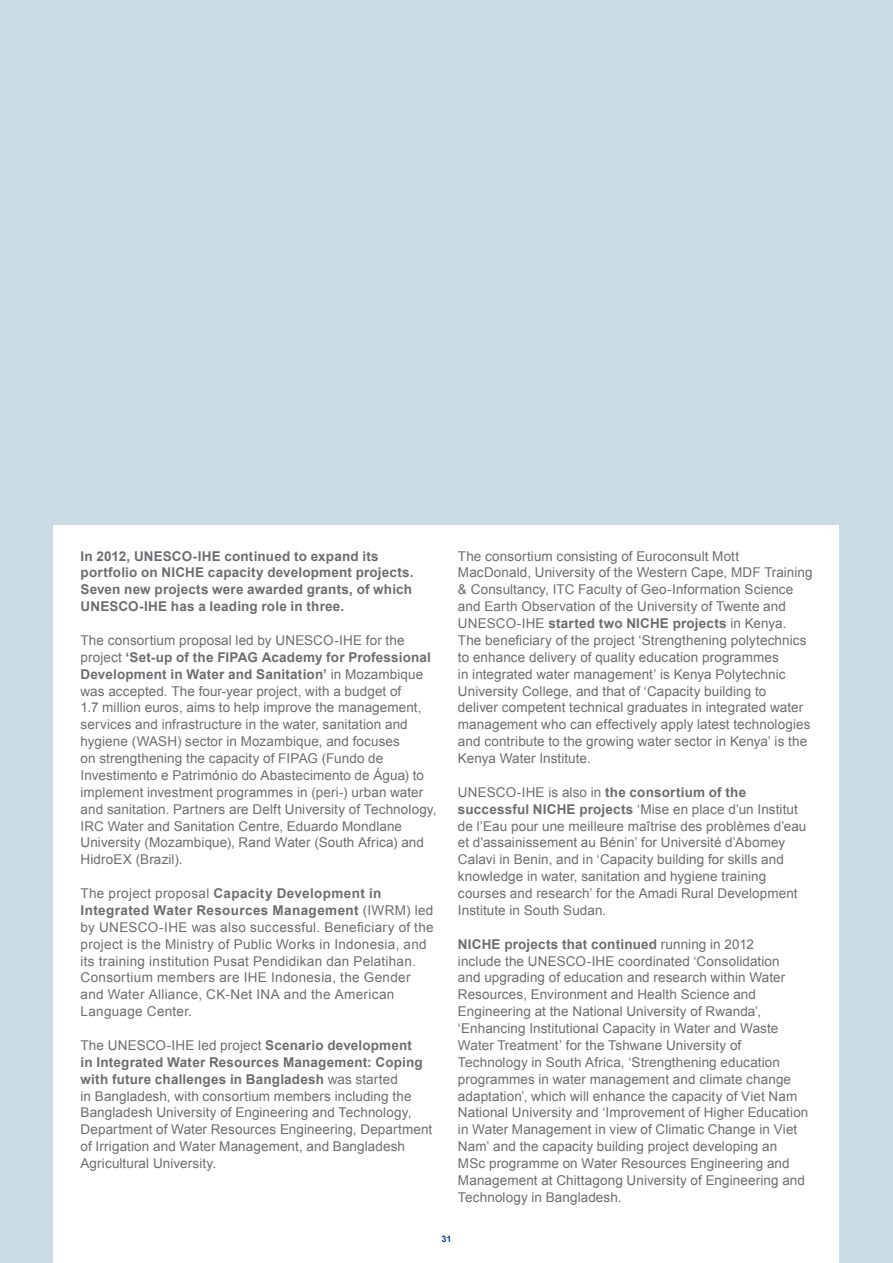
<style>
.page{position:relative;width:893px;height:1263px;background:#ccdce6}
.page>*{position:absolute;margin:0;border:0;box-sizing:border-box;transform-origin:0 0}
.t1{font:13.5px/16.8px "Arial";letter-spacing:.005em;color:#6c6d70}
.t2{font:700 13.5px/16.8px "Arial";letter-spacing:.015em;color:#6c6d70}
.t3{font:700 9px "Arial";color:#094594}
.s1{font-weight:700}
</style>
<div class="page">
<div style="left:54px;top:525px;width:785px;height:738px;background:#fff"></div>
<p class="t2" style="left:81px;top:548px;width:335px">In 2012, UNESCO-IHE continued to expand its portfolio on NICHE capacity development projects.<br>Seven new projects were awarded grants, of which UNESCO-IHE has a leading role in three.</p>
<p class="t1" style="left:81px;top:632px;width:358px">The consortium proposal led by UNESCO-IHE for the project <span class="s1">‘Set-up of the FIPAG Academy for Professional Development in Water and Sanitation’</span> in Mozambique was accepted. The four-year project, with a budget of<br>1.7 million euros, aims to help improve the management, services and infrastructure in the water, sanitation and hygiene (WASH) sector in Mozambique, and focuses<br>on strengthening the capacity of FIPAG (Fundo de Investimento e Património do Abastecimento de Água) to implement investment programmes in (peri-) urban water and sanitation. Partners are Delft University of Technology, IRC Water and Sanitation Centre, Eduardo Mondlane University (Mozambique), Rand Water (South Africa) and HidroEX (Brazil).</p>
<p class="t1" style="left:81px;top:885px;width:355px">The project proposal <span class="s1">Capacity Development in Integrated Water Resources Management</span> (IWRM) led by UNESCO-IHE was also successful. Beneficiary of the project is the Ministry of Public Works in Indonesia, and its training institution Pusat Pendidikan dan Pelatihan.<br>Consortium members are IHE Indonesia, the Gender and Water Alliance, CK-Net INA and the American Language Center.</p>
<p class="t1" style="left:81px;top:1037px;width:353px">The UNESCO-IHE led project <span class="s1">Scenario development<br>in Integrated Water Resources Management: Coping with future challenges in Bangladesh</span> was started<br>in Bangladesh, with consortium members including the Bangladesh University of Engineering and Technology, Department of Water Resources Engineering, Department of Irrigation and Water Management, and Bangladesh Agricultural University.</p>
<p class="t1" style="left:458px;top:547px;width:356px">The consortium consisting of Euroconsult Mott MacDonald, University of the Western Cape, MDF Training &amp; Consultancy, ITC Faculty of Geo-Information Science and Earth Observation of the University of Twente and UNESCO-IHE <span class="s1">started two NICHE projects</span> in Kenya.<br>The beneficiary of the project ‘Strengthening polytechnics to enhance delivery of quality education programmes<br>in integrated water management’ is Kenya Polytechnic University College, and that of ‘Capacity building to<br>deliver competent technical graduates in integrated water management who can effectively apply latest technologies and contribute to the growing water sector in Kenya’ is the Kenya Water Institute.</p>
<p class="t1" style="left:458px;top:784px;width:350px">UNESCO-IHE is also in <span class="s1">the consortium of the successful NICHE projects</span> ‘Mise en place d’un Institut de l’Eau pour une meilleure maîtrise des problèmes d’eau et d’assainissement au Bénin’ for Université d’Abomey Calavi in Benin, and in ‘Capacity building for skills and knowledge in water, sanitation and hygiene training courses and research’ for the Amadi Rural Development Institute in South Sudan.</p>
<p class="t1" style="left:458px;top:936px;width:352px"><span class="s1">NICHE projects that continued</span> running in 2012<br>include the UNESCO-IHE coordinated ‘Consolidation<br>and upgrading of education and research within Water Resources, Environment and Health Science and Engineering at the National University of Rwanda’, ‘Enhancing Institutional Capacity in Water and Waste Water Treatment’ for the Tshwane University of Technology in South Africa, ‘Strengthening education programmes in water management and climate change adaptation’, which will enhance the capacity of Viet Nam National University and ‘Improvement of Higher Education in Water Management in view of Climatic Change in Viet Nam’ and the capacity building project developing an<br>MSc programme on Water Resources Engineering and Management at Chittagong University of Engineering and Technology in Bangladesh.</p>
<p class="t3" style="left:441px;top:1233px;width:12px">31</p>
</div>
